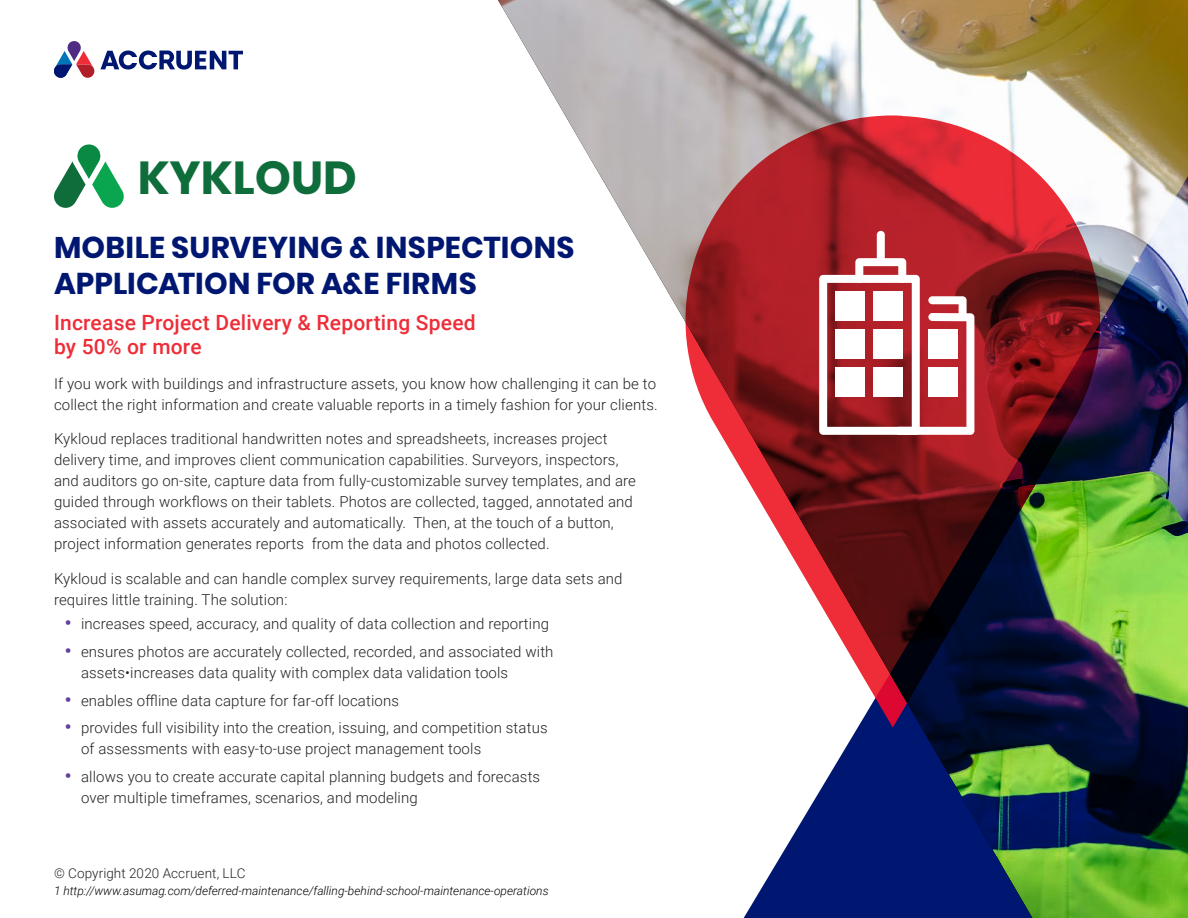
<style>
.page{position:relative;width:1188px;height:918px;background:#fff}
.page>*{position:absolute;margin:0;border:0;box-sizing:border-box;transform-origin:0 0}
.t1{font:700 46.05px "Poppins";color:#0e6d3b}
.t2{font:700 30px/36px "Poppins";letter-spacing:.005em;color:#001771}
.t3{font:500 21px/24px "Roboto";letter-spacing:.01em;color:#ee2d38}
.t4{font:300 15px/21px "Roboto";letter-spacing:.01em;color:#222223}
.t5{font:300 13.5px "Roboto";letter-spacing:.01em;color:#222223}
.t6{font:italic 300 12px "Roboto";color:#000}
.s1{font-weight:900;font-size:18px;color:#62419a}
</style>
<div class="page">
<img style="left:498px;top:0;width:690px;height:299px">
<svg style="left:672px;top:115px;width:39px;height:303px"></svg>
<img style="left:711px;top:95px;width:477px;height:823px">
<svg style="left:54px;top:41px;width:40px;height:37px"></svg>
<svg style="left:101px;top:51px;width:142px;height:19px"></svg>
<svg style="left:54px;top:144px;width:70px;height:64px"></svg>
<div style="left:877px;top:231px;width:8px;height:32px;background:#fff;border-radius:4px"></div>
<svg style="left:819px;top:258px;width:155px;height:177px"></svg>
<h1 class="t1" style="left:138px;top:148px;width:221px">KYKLOUD</h1>
<h2 class="t2" style="left:54px;top:229px;width:522px">MOBILE SURVEYING &amp; INSPECTIONS<br>APPLICATION FOR A&amp;E FIRMS</h2>
<h3 class="t3" style="left:54px;top:310px;width:423px">Increase Project Delivery &amp; Reporting Speed by 50% or more</h3>
<p class="t4" style="left:54px;top:372px;width:605px">If you work with buildings and infrastructure assets, you know how challenging it can be to collect the right information and create valuable reports in a timely fashion for your clients.</p>
<p class="t4" style="left:54px;top:428px;width:584px">Kykloud replaces traditional handwritten notes and spreadsheets, increases project delivery time, and improves client communication capabilities. Surveyors, inspectors, and auditors go on-site, capture data from fully-customizable survey templates, and are guided through workflows on their tablets. Photos are collected, tagged, annotated and associated with assets accurately and automatically. Then, at the touch of a button, project information generates reports from the data and photos collected.</p>
<p class="t4" style="left:54px;top:567px;width:570px">Kykloud is scalable and can handle complex survey requirements, large data sets and requires little training. The solution:</p>
<p class="t4" style="left:65px;top:613px;width:486px"><span class="s1">•</span> increases speed, accuracy, and quality of data collection and reporting</p>
<p class="t4" style="left:81px;top:640px;width:474px;text-indent:-16px"><span class="s1">•</span> ensures photos are accurately collected, recorded, and associated with assets•increases data quality with complex data validation tools</p>
<p class="t4" style="left:65px;top:689px;width:336px"><span class="s1">•</span> enables offline data capture for far-off locations</p>
<p class="t4" style="left:81px;top:717px;width:468px;text-indent:-16px"><span class="s1">•</span> provides full visibility into the creation, issuing, and competition status of assessments with easy-to-use project management tools</p>
<p class="t4" style="left:81px;top:766px;width:461px;text-indent:-16px"><span class="s1">•</span> allows you to create accurate capital planning budgets and forecasts over multiple timeframes, scenarios, and modeling</p>
<p class="t5" style="left:54px;top:863px;width:193px">© Copyright 2020 Accruent, LLC</p>
<p class="t6" style="left:54px;top:882px;width:496px">1 http://www.asumag.com/deferred-maintenance/falling-behind-school-maintenance-operations</p>
</div>
